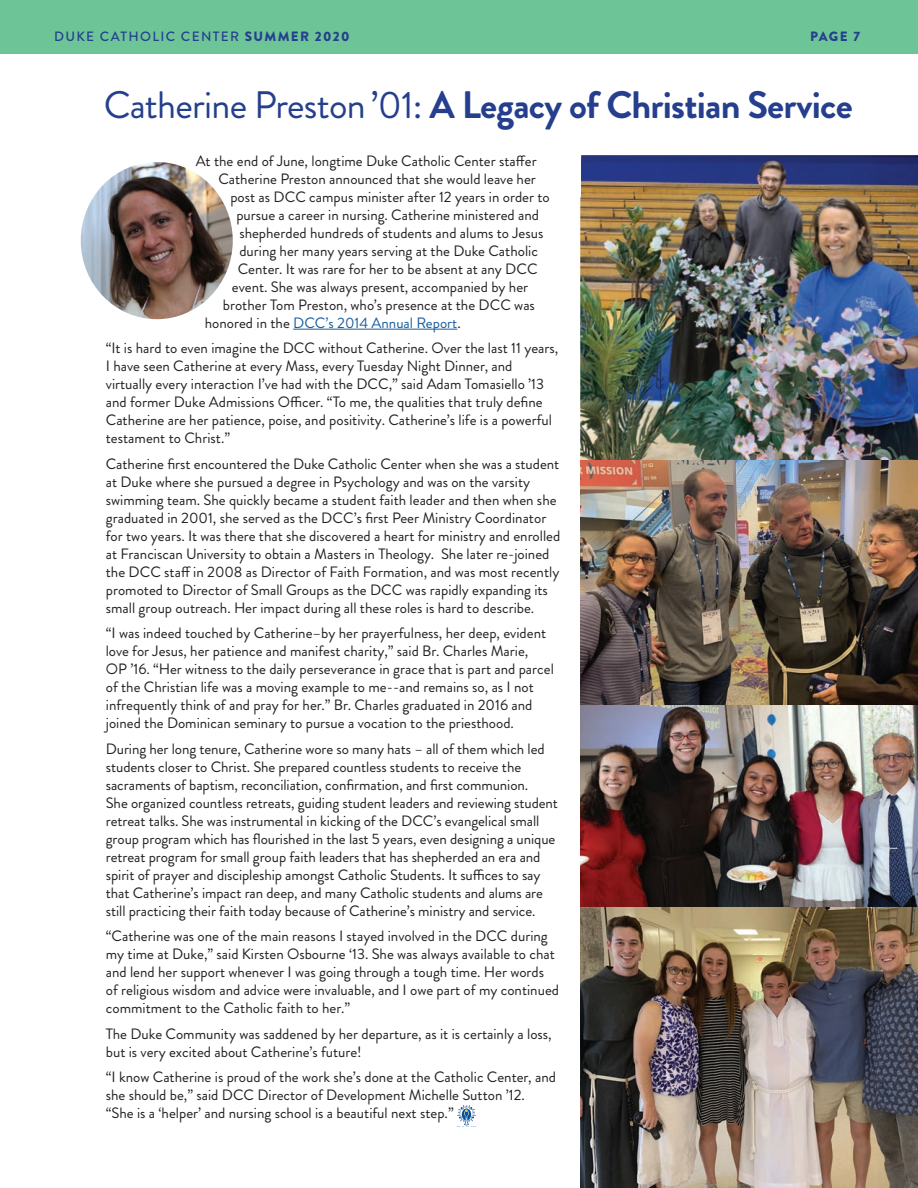
<style>
.page{position:relative;width:918px;height:1188px;background:#fff}
.page>*{position:absolute;margin:0;border:0;box-sizing:border-box;transform-origin:0 0}
.t1{font:700 38.25px "Brandon Grotesque";letter-spacing:-.02em;color:#253f8e}
.t2{font:15px/18px "Brandon Grotesque";color:#231f20}
.t3{font:15px "Brandon Grotesque";color:#175d9e}
.t4{font:500 13.5px "Brandon Grotesque";letter-spacing:.1em;color:#253f8e}
.t5{font:900 13.5px "Brandon Grotesque";color:#253f8e}
.s1{font-weight:900}
.s2{font-weight:400}
.s3{color:#231f20}
</style>
<div class="page">
<hr style="left:293px;top:329px;width:164px;height:1px;background:#175d9e">
<img style="left:81px;top:162px;width:152px;height:157px">
<img style="left:580px;top:155px;width:338px;height:1033px">
<div style="left:0;top:0;width:918px;height:53px;background:#6dc597"></div>
<svg style="left:457px;top:1105px;width:19px;height:20px"></svg>
<p class="t4" style="left:54px;top:27px;width:297px">DUKE CATHOLIC CENTER <span class="s1">SUMMER 2020</span></p>
<p class="t5" style="left:810px;top:27px;width:52px">PAGE 7</p>
<h1 class="t1" style="left:104px;top:78px;width:751px"><span class="s2">Catherine Preston ’01:</span> A Legacy of Christian Service</h1>
<p class="t2" style="left:196px;top:152px;width:342px">At the end of June, longtime Duke Catholic Center staffer</p>
<p class="t2" style="left:218px;top:170px;width:319px">Catherine Preston announced that she would leave her</p>
<p class="t2" style="left:230px;top:188px;width:321px">post as DCC campus minister after 12 years in order to</p>
<p class="t2" style="left:236px;top:206px;width:304px">pursue a career in nursing. Catherine ministered and</p>
<p class="t2" style="left:239px;top:224px;width:306px">shepherded hundreds of students and alums to Jesus</p>
<p class="t2" style="left:239px;top:242px;width:300px">during her many years serving at the Duke Catholic</p>
<p class="t2" style="left:238px;top:260px;width:301px">Center. It was rare for her to be absent at any DCC</p>
<p class="t2" style="left:232px;top:278px;width:298px">event. She was always present, accompanied by her</p>
<p class="t2" style="left:223px;top:296px;width:314px">brother Tom Preston, who’s presence at the DCC was</p>
<p class="t3" style="left:205px;top:312px;width:257px"><span class="s3">honored in the</span> DCC’s 2014 Annual Report<span class="s3">.</span></p>
<p class="t2" style="left:106px;top:339px;width:454px">“It is hard to even imagine the DCC without Catherine. Over the last 11 years, I have seen Catherine at every Mass, every Tuesday Night Dinner, and virtually every interaction I’ve had with the DCC,” said Adam Tomasiello ’13 and former Duke Admissions Officer. “To me, the qualities that truly define Catherine are her patience, poise, and positivity. Catherine’s life is a powerful testament to Christ.”</p>
<p class="t2" style="left:106px;top:455px;width:456px">Catherine first encountered the Duke Catholic Center when she was a student at Duke where she pursued a degree in Psychology and was on the varsity swimming team. She quickly became a student faith leader and then when she graduated in 2001, she served as the DCC’s first Peer Ministry Coordinator for two years. It was there that she discovered a heart for ministry and enrolled at Franciscan University to obtain a Masters in Theology. She later re-joined the DCC staff in 2008 as Director of Faith Formation, and was most recently promoted to Director of Small Groups as the DCC was rapidly expanding its small group outreach. Her impact during all these roles is hard to describe.</p>
<p class="t2" style="left:106px;top:624px;width:450px">“I was indeed touched by Catherine–by her prayerfulness, her deep, evident love for Jesus, her patience and manifest charity,” said Br. Charles Marie,<br>OP ’16. “Her witness to the daily perseverance in grace that is part and parcel of the Christian life was a moving example to me--and remains so, as I not infrequently think of and pray for her.” Br. Charles graduated in 2016 and joined the Dominican seminary to pursue a vocation to the priesthood.</p>
<p class="t2" style="left:106px;top:740px;width:454px">During her long tenure, Catherine wore so many hats – all of them which led students closer to Christ. She prepared countless students to receive the sacraments of baptism, reconciliation, confirmation, and first communion.<br>She organized countless retreats, guiding student leaders and reviewing student retreat talks. She was instrumental in kicking of the DCC’s evangelical small group program which has flourished in the last 5 years, even designing a unique retreat program for small group faith leaders that has shepherded an era and spirit of prayer and discipleship amongst Catholic Students. It suffices to say that Catherine’s impact ran deep, and many Catholic students and alums are still practicing their faith today because of Catherine’s ministry and service.</p>
<p class="t2" style="left:106px;top:927px;width:455px">“Catherine was one of the main reasons I stayed involved in the DCC during my time at Duke,” said Kirsten Osbourne ‘13. She was always available to chat and lend her support whenever I was going through a tough time. Her words of religious wisdom and advice were invaluable, and I owe part of my continued commitment to the Catholic faith to her.”</p>
<p class="t2" style="left:106px;top:1025px;width:447px">The Duke Community was saddened by her departure, as it is certainly a loss, but is very excited about Catherine’s future!</p>
<p class="t2" style="left:106px;top:1068px;width:452px">“I know Catherine is proud of the work she’s done at the Catholic Center, and she should be,” said DCC Director of Development Michelle Sutton ’12. “She is a ‘helper’ and nursing school is a beautiful next step.”</p>
</div>
